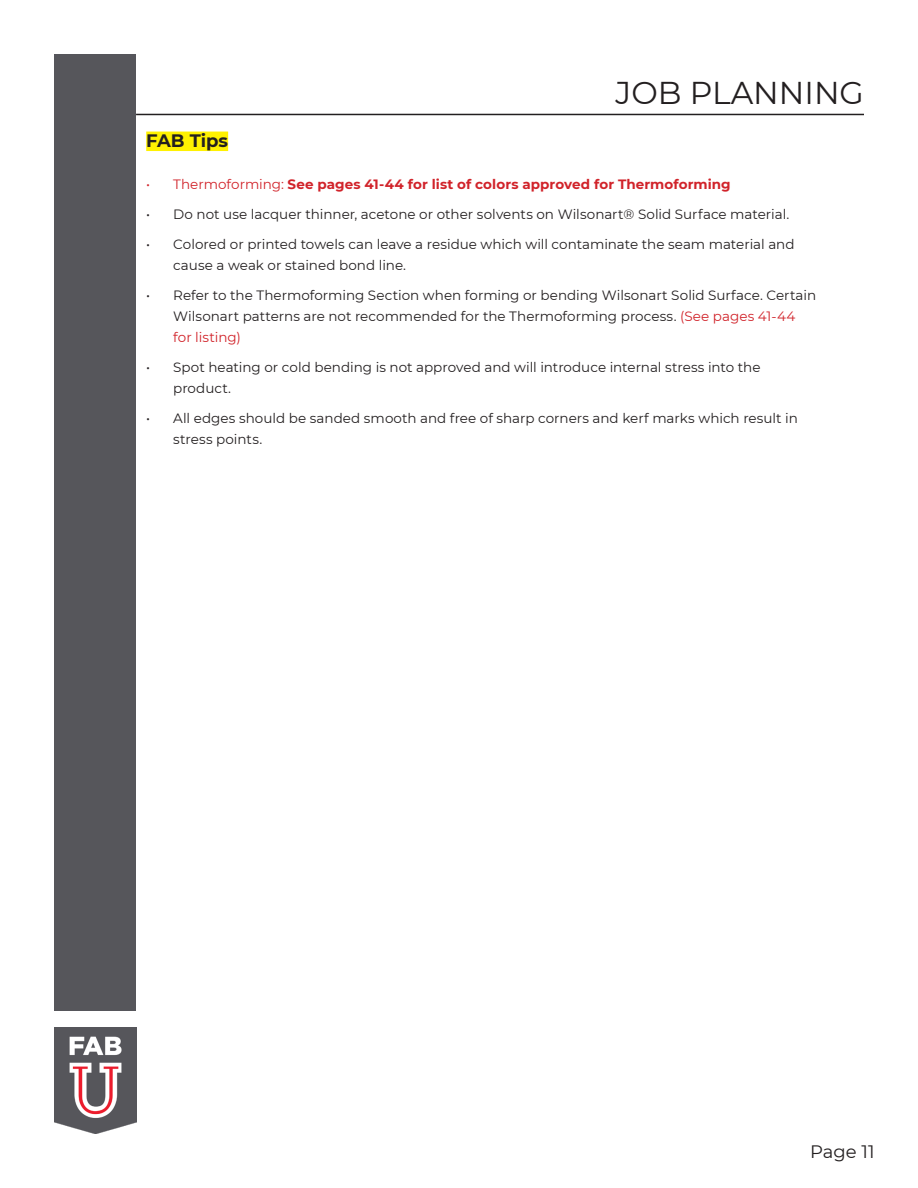
<style>
.page{position:relative;width:918px;height:1188px;background:#fff}
.page>*{position:absolute;margin:0;border:0;box-sizing:border-box;transform-origin:0 0}
.t1{font:31.5px "Montserrat";color:#231f20}
.t2{font:700 18px "Montserrat";color:#231f20}
.t3{font:18px "Montserrat";color:#231f20}
.t4{font:13.5px/21px "Montserrat";color:#231f20}
.t5{font:700 13.5px "Montserrat";letter-spacing:.005em;color:#d1232a}
.s1{font-weight:400}
.s2{color:#d1232a}
</style>
<div class="page">
<div style="left:55px;top:54px;width:81px;height:956px;background:#56565b"></div>
<img style="left:55px;top:1028px;width:81px;height:105px">
<hr style="left:136px;top:114px;width:728px;height:1px;background:#231f20">
<div style="left:146px;top:132px;width:82px;height:19px;background:#fff101"></div>
<p class="t1" style="left:616px;top:71px;width:250px">JOB PLANNING</p>
<p class="t2" style="left:146px;top:127px;width:83px">FAB Tips</p>
<p class="t5" style="left:146px;top:175px;width:586px"><span class="s1">• Thermoforming:</span> See pages 41-44 for list of colors approved for Thermoforming</p>
<p class="t4" style="left:146px;top:203px;width:645px">• Do not use lacquer thinner, acetone or other solvents on Wilsonart® Solid Surface material.</p>
<p class="t4" style="left:173px;top:233px;width:623px;text-indent:-27px">• Colored or printed towels can leave a residue which will contaminate the seam material and cause a weak or stained bond line.</p>
<p class="t4" style="left:173px;top:284px;width:644px;text-indent:-27px">• Refer to the Thermoforming Section when forming or bending Wilsonart Solid Surface. Certain<br>Wilsonart patterns are not recommended for the Thermoforming process. <span class="s2">(See pages 41-44 for listing)</span></p>
<p class="t4" style="left:173px;top:356px;width:589px;text-indent:-27px">• Spot heating or cold bending is not approved and will introduce internal stress into the product.</p>
<p class="t4" style="left:173px;top:407px;width:626px;text-indent:-27px">• All edges should be sanded smooth and free of sharp corners and kerf marks which result in stress points.</p>
<p class="t3" style="left:810px;top:1139px;width:66px">Page 11</p>
</div>
